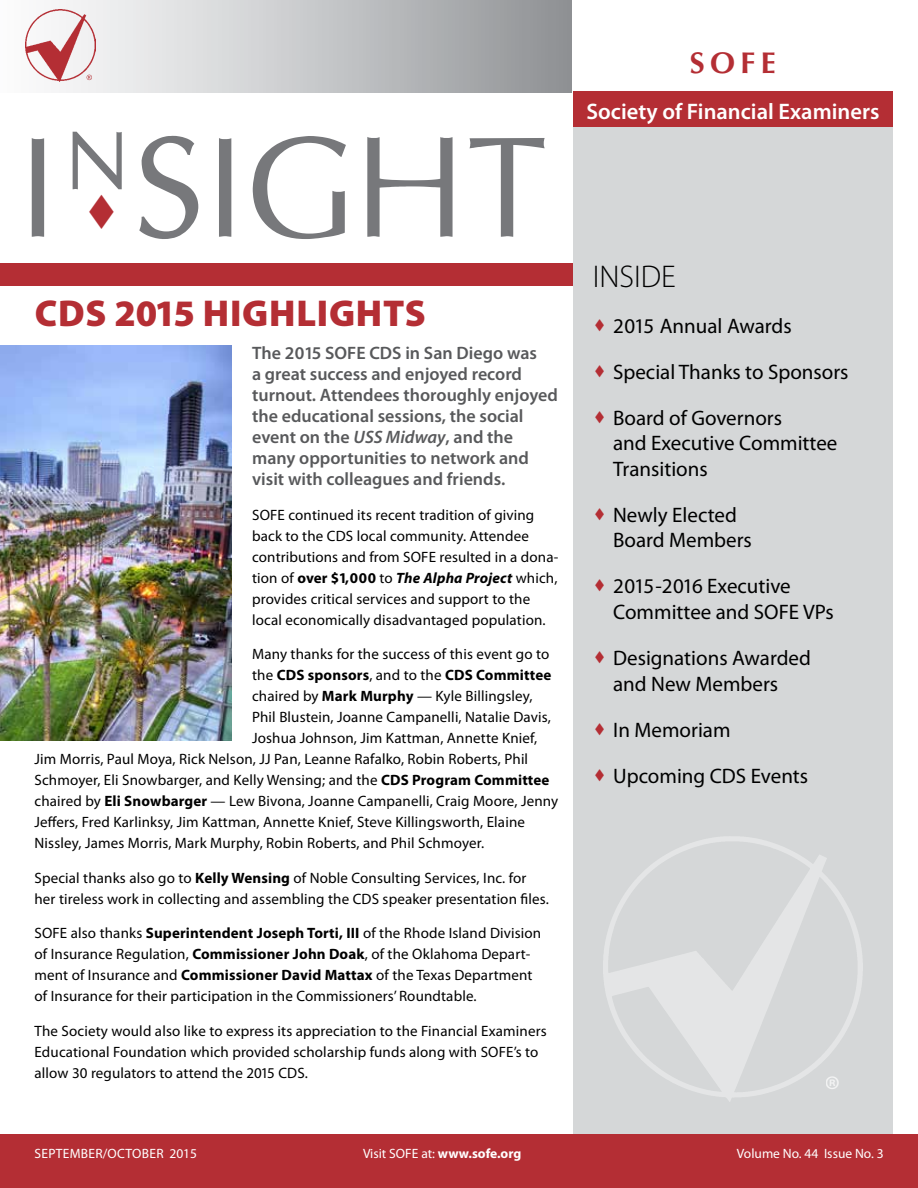
<style>
.page{position:relative;width:918px;height:1188px;background:#fff}
.page>*{position:absolute;margin:0;border:0;box-sizing:border-box;transform-origin:0 0}
.t1{font:142.5px "Optima";color:#77787b}
.t2{font:39px "Myriad Pro";color:#fff}
.t3{font:900 37.5px "Myriad Pro";letter-spacing:.02em;color:#b42e34}
.t4{font:300 31.5px "Myriad Pro";color:#000}
.t5{font:700 30px "Optima LT Std";color:#b42e34}
.t6{font:600 22.5px "Myriad Pro";color:#fff}
.t7{font:21px/25.5px "Myriad Pro";color:#000}
.t8{font:600 18px/21px "Myriad Pro";color:#58595b}
.t9{font:15px/21px "Myriad Pro";letter-spacing:.01em;color:#000}
.t10{font:700 15px "Myriad Pro";letter-spacing:.01em;color:#000}
.t11{font:13.5px "Myriad Pro";color:#fff}
.t12{font:13.5px "Myriad Pro";letter-spacing:.02em;color:#fff}
.s1{color:#b42e34}
.s2{font-style:italic}
.s3{font-weight:700}
.s4{font-weight:700;font-style:italic}
.s5{font-weight:400}
</style>
<div class="page">
<div style="left:0;top:1134px;width:918px;height:54px;background:#b42e34"></div>
<svg style="left:25px;top:0;width:547px;height:93px;background:#c6c4c6"></svg>
<svg style="left:87px;top:75px;width:5px;height:5px"></svg>
<div style="left:0;top:264px;width:573px;height:22px;background:#b42e34"></div>
<div style="left:573px;top:115px;width:320px;height:1019px;background:#d5d7d8"></div>
<div style="left:573px;top:92px;width:320px;height:35px;background:#b42e34"></div>
<img style="left:603px;top:837px;width:259px;height:264px">
<img style="left:0;top:346px;width:232px;height:394px">
<h3 class="t5" style="left:690px;top:46px;width:88px">SOFE</h3>
<h1 class="t1" style="left:18px;top:101px;width:113px">I<sup>N</sup></h1>
<h1 class="t1" style="left:86px;top:101px;width:463px"><span class="s1">▼</span> SIGHT</h1>
<h3 class="t3" style="left:35px;top:292px;width:393px">CDS 2015 HIGHLIGHTS</h3>
<p class="t8" style="left:252px;top:342px;width:307px">The 2015 SOFE CDS in San Diego was<br>a great success and enjoyed record turnout. Attendees thoroughly enjoyed the educational sessions, the social event on the <span class="s2">USS Midway</span>, and the many opportunities to network and visit with colleagues and friends.</p>
<p class="t9" style="left:252px;top:504px;width:308px">SOFE continued its recent tradition of giving back to the CDS local community. Attendee contributions and from SOFE resulted in a dona&shy;tion of <span class="s3">over $1,000</span> to <span class="s4">The Alpha Project</span> which, provides critical services and support to the local economically disadvantaged population.</p>
<p class="t9" style="left:252px;top:643px;width:299px">Many thanks for the success of this event go to</p>
<p class="t10" style="left:252px;top:665px;width:301px"><span class="s5">the</span> CDS sponsors<span class="s5">, and to the</span> CDS Committee</p>
<p class="t9" style="left:252px;top:685px;width:282px">chaired by <span class="s3">Mark Murphy</span> — Kyle Billingsley,</p>
<p class="t9" style="left:252px;top:706px;width:300px">Phil Blustein, Joanne Campanelli, Natalie Davis,</p>
<p class="t9" style="left:252px;top:727px;width:287px">Joshua Johnson, Jim Kattman, Annette Knief,</p>
<p class="t9" style="left:34px;top:748px;width:495px">Jim Morris, Paul Moya, Rick Nelson, JJ Pan, Leanne Rafalko, Robin Roberts, Phil</p>
<p class="t9" style="left:34px;top:769px;width:517px">Schmoyer, Eli Snowbarger, and Kelly Wensing; and the <span class="s3">CDS Program Committee</span></p>
<p class="t9" style="left:34px;top:790px;width:525px">chaired by <span class="s3">Eli Snowbarger</span> — Lew Bivona, Joanne Campanelli, Craig Moore, Jenny</p>
<p class="t9" style="left:34px;top:811px;width:492px">Jeffers, Fred Karlinksy, Jim Kattman, Annette Knief, Steve Killingsworth, Elaine</p>
<p class="t9" style="left:34px;top:832px;width:451px">Nissley, James Morris, Mark Murphy, Robin Roberts, and Phil Schmoyer.</p>
<p class="t9" style="left:34px;top:867px;width:516px">Special thanks also go to <span class="s3">Kelly Wensing</span> of Noble Consulting Services, Inc. for her tireless work in collecting and assembling the CDS speaker presentation files.</p>
<p class="t9" style="left:34px;top:922px;width:508px">SOFE also thanks <span class="s3">Superintendent Joseph Torti, III</span> of the Rhode Island Division of Insurance Regulation, <span class="s3">Commissioner John Doak</span>, of the Oklahoma Depart&shy;ment of Insurance and <span class="s3">Commissioner David Mattax</span> of the Texas Department of Insurance for their participation in the Commissioners’ Roundtable.</p>
<p class="t9" style="left:35px;top:1020px;width:514px">The Society would also like to express its appreciation to the Financial Examiners<br>Educational Foundation which provided scholarship funds along with SOFE’s to allow 30 regulators to attend the 2015 CDS.</p>
<h3 class="t6" style="left:586px;top:97px;width:294px">Society of Financial Examiners</h3>
<h3 class="t4" style="left:593px;top:258px;width:85px">INSIDE</h3>
<h3 class="t7" style="left:613px;top:303px;width:237px;line-height:46px">2015 Annual Awards<br>Special Thanks to Sponsors<br>Board of Governors</h3>
<h3 class="t7" style="left:613px;top:430px;width:226px">and Executive Committee<br>Transitions</h3>
<h3 class="t7" style="left:613px;top:502px;width:140px">Newly Elected<br>Board Members</h3>
<h3 class="t7" style="left:613px;top:573px;width:222px">2015-2016 Executive<br>Committee and SOFE VPs</h3>
<h3 class="t7" style="left:613px;top:645px;width:199px">Designations Awarded and New Members</h3>
<h3 class="t7" style="left:613px;top:706px;width:197px;line-height:46px">In Memoriam<br>Upcoming CDS Events</h3>
<h2 class="t2" style="left:825px;top:1066px;width:18px">®</h2>
<p class="t12" style="left:35px;top:1145px;width:164px">SEPTEMBER/OCTOBER 2015</p>
<p class="t11" style="left:363px;top:1145px;width:160px">Visit SOFE at: <span class="s3">www.sofe.org</span></p>
<p class="t11" style="left:737px;top:1145px;width:148px">Volume No. 44 Issue No. 3</p>
</div>
